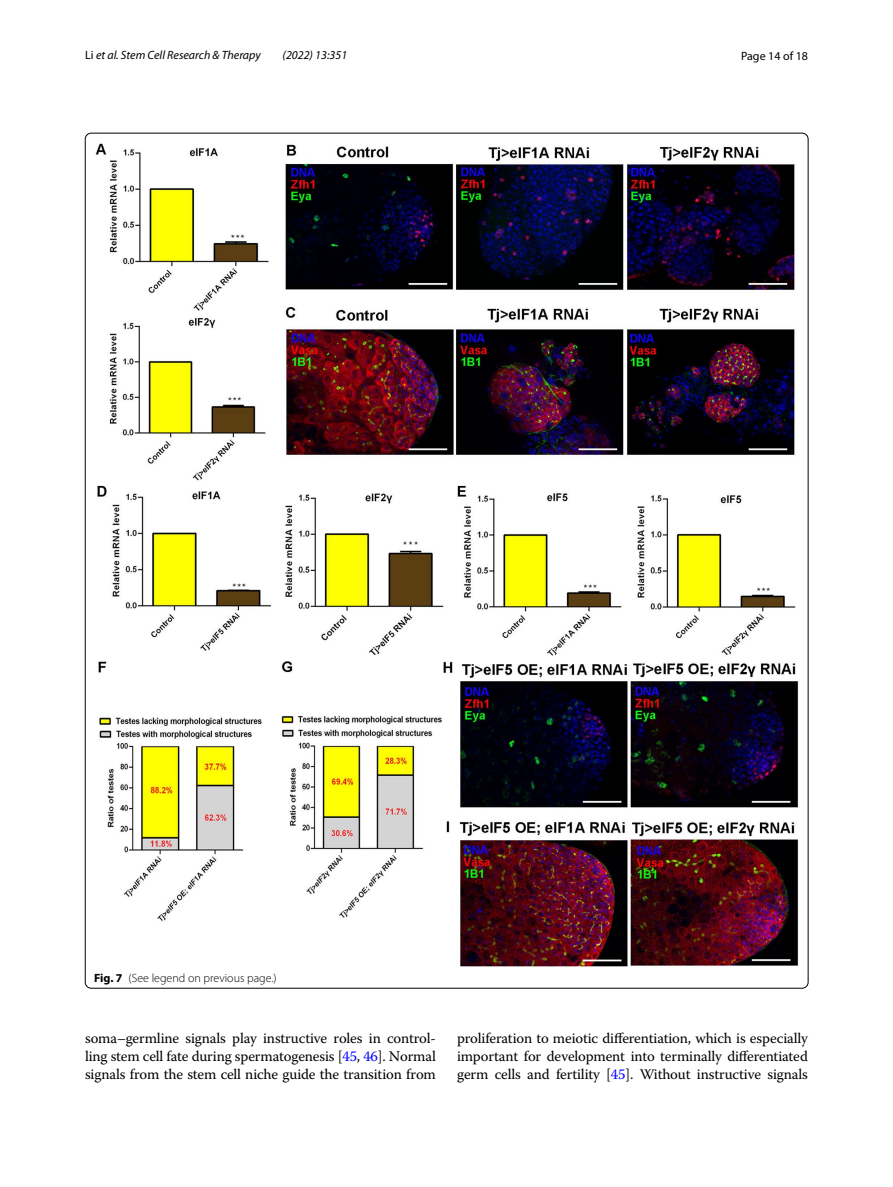
<style>
.page{position:relative;width:893px;height:1187px;background:#fff}
.page>*{position:absolute;margin:0;border:0;box-sizing:border-box;transform-origin:0 0}
.t1{font:14.7px/18px "Warnock Pro";letter-spacing:-.01em;color:#000;text-align:justify}
.t2{font:italic 12px "Myriad Pro";color:#000}
.t3{font:300 12px "Myriad Pro";color:#000}
.t4{font:12px "Myriad Pro";color:#000}
.s1{font-style:normal}
.s2{font-weight:700}
.s3{color:#00f}
</style>
<div class="page">
<img style="left:95px;top:143px;width:704px;height:824px">
<p class="t2" style="left:85px;top:48px;width:177px"><span class="s1">Li</span> et al. Stem Cell Research &amp; Therapy</p>
<p class="t2" style="left:283px;top:48px;width:66px">(2022) 13:351</p>
<p class="t4" style="left:741px;top:48px;width:68px">Page 14 of 18</p>
<p class="t3" style="left:94px;top:971px;width:184px"><span class="s2">Fig. 7</span> (See legend on previous page.)</p>
<p class="t1" style="left:85px;top:1029px;width:352px">soma–germline signals play instructive roles in control&shy;ling stem cell fate during spermatogenesis [<span class="s3">45</span>, <span class="s3">46</span>]. Normal signals from the stem cell niche guide the transition from</p>
<p class="t1" style="left:457px;top:1029px;width:352px">proliferation to meiotic differentiation, which is especially important for development into terminally differentiated germ cells and fertility [<span class="s3">45</span>]. Without instructive signals</p>
</div>
